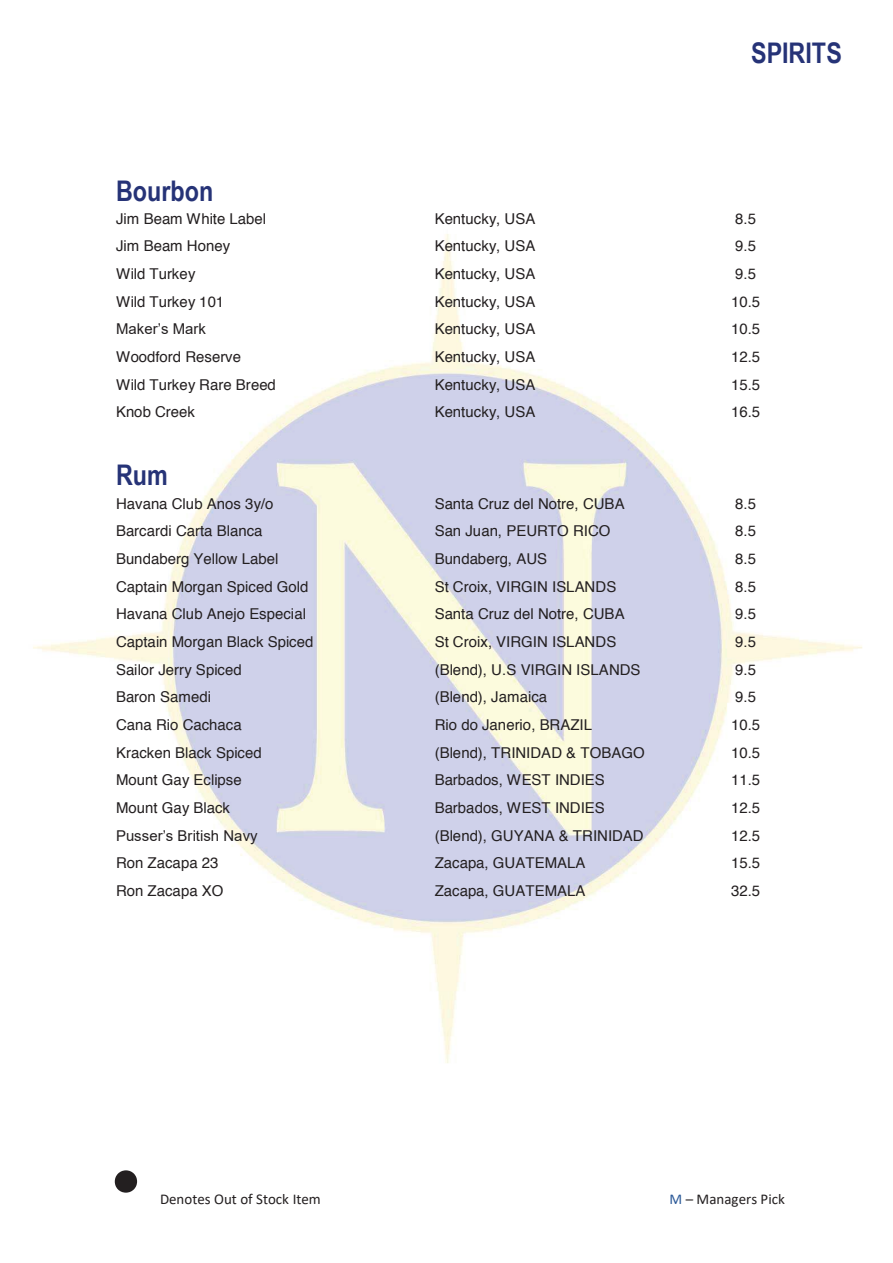
<style>
.page{position:relative;width:893px;height:1263px;background:#fff}
.page>*{position:absolute;margin:0;border:0;box-sizing:border-box;transform-origin:0 0}
.t1{font:700 28.5px "Arial Narrow";color:#263377}
.t2{font:15px "Helvetica";color:#231f20}
.t3{font:15px "Calibri";color:#231f20}
.t4{font:15px "Arial";color:#231f20}
.s1{font-size:72px}
.s2{color:#2b5998}
</style>
<div class="page">
<img style="left:33px;top:234px;width:829px;height:829px">
<h1 class="t1" style="left:751px;top:42px;width:92px">SPIRITS</h1>
<h1 class="t1" style="left:116px;top:180px;width:99px">Bourbon</h1>
<p class="t2" style="left:116px;top:213px;width:151px">Jim Beam White Label</p>
<p class="t2" style="left:435px;top:213px;width:102px">Kentucky, USA</p>
<p class="t2" style="left:735px;top:213px;width:22px">8.5</p>
<p class="t2" style="left:116px;top:240px;width:116px">Jim Beam Honey</p>
<p class="t2" style="left:435px;top:240px;width:102px">Kentucky, USA</p>
<p class="t2" style="left:735px;top:240px;width:22px">9.5</p>
<p class="t2" style="left:116px;top:268px;width:81px">Wild Turkey</p>
<p class="t2" style="left:435px;top:268px;width:102px">Kentucky, USA</p>
<p class="t2" style="left:735px;top:268px;width:22px">9.5</p>
<p class="t2" style="left:116px;top:296px;width:110px">Wild Turkey 101</p>
<p class="t2" style="left:435px;top:296px;width:102px">Kentucky, USA</p>
<p class="t2" style="left:731px;top:296px;width:30px">10.5</p>
<p class="t4" style="left:116px;top:324px;width:91px">Maker’s Mark</p>
<p class="t2" style="left:435px;top:323px;width:102px">Kentucky, USA</p>
<p class="t2" style="left:731px;top:323px;width:30px">10.5</p>
<p class="t2" style="left:116px;top:351px;width:126px">Woodford Reserve</p>
<p class="t2" style="left:435px;top:351px;width:102px">Kentucky, USA</p>
<p class="t2" style="left:731px;top:351px;width:30px">12.5</p>
<p class="t2" style="left:116px;top:379px;width:161px">Wild Turkey Rare Breed</p>
<p class="t2" style="left:435px;top:379px;width:102px">Kentucky, USA</p>
<p class="t2" style="left:731px;top:379px;width:30px">15.5</p>
<p class="t2" style="left:116px;top:406px;width:80px">Knob Creek</p>
<p class="t2" style="left:435px;top:406px;width:102px">Kentucky, USA</p>
<p class="t2" style="left:731px;top:406px;width:30px">16.5</p>
<h1 class="t1" style="left:116px;top:465px;width:53px">Rum</h1>
<p class="t2" style="left:116px;top:498px;width:159px">Havana Club Anos 3y/o</p>
<p class="t2" style="left:435px;top:498px;width:191px">Santa Cruz del Notre, CUBA</p>
<p class="t2" style="left:735px;top:498px;width:22px">8.5</p>
<p class="t2" style="left:116px;top:525px;width:148px">Barcardi Carta Blanca</p>
<p class="t2" style="left:435px;top:525px;width:177px">San Juan, PEURTO RICO</p>
<p class="t2" style="left:735px;top:525px;width:22px">8.5</p>
<p class="t2" style="left:116px;top:553px;width:164px">Bundaberg Yellow Label</p>
<p class="t2" style="left:435px;top:553px;width:114px">Bundaberg, AUS</p>
<p class="t2" style="left:735px;top:553px;width:22px">8.5</p>
<p class="t2" style="left:116px;top:580px;width:194px">Captain Morgan Spiced Gold</p>
<p class="t2" style="left:435px;top:580px;width:183px">St Croix, VIRGIN ISLANDS</p>
<p class="t2" style="left:735px;top:580px;width:22px">8.5</p>
<p class="t2" style="left:116px;top:608px;width:191px">Havana Club Anejo Especial</p>
<p class="t2" style="left:435px;top:608px;width:191px">Santa Cruz del Notre, CUBA</p>
<p class="t2" style="left:735px;top:608px;width:22px">9.5</p>
<p class="t2" style="left:116px;top:636px;width:199px">Captain Morgan Black Spiced</p>
<p class="t2" style="left:435px;top:636px;width:183px">St Croix, VIRGIN ISLANDS</p>
<p class="t2" style="left:735px;top:636px;width:22px">9.5</p>
<p class="t2" style="left:116px;top:663px;width:127px">Sailor Jerry Spiced</p>
<p class="t2" style="left:435px;top:663px;width:207px">(Blend), U.S VIRGIN ISLANDS</p>
<p class="t2" style="left:735px;top:663px;width:22px">9.5</p>
<p class="t2" style="left:116px;top:691px;width:96px">Baron Samedi</p>
<p class="t2" style="left:435px;top:691px;width:114px">(Blend), Jamaica</p>
<p class="t2" style="left:735px;top:691px;width:22px">9.5</p>
<p class="t2" style="left:116px;top:719px;width:127px">Cana Rio Cachaca</p>
<p class="t2" style="left:435px;top:719px;width:159px">Rio do Janerio, BRAZIL</p>
<p class="t2" style="left:731px;top:719px;width:30px">10.5</p>
<p class="t2" style="left:116px;top:746px;width:147px">Kracken Black Spiced</p>
<p class="t2" style="left:435px;top:746px;width:211px">(Blend), TRINIDAD &amp; TOBAGO</p>
<p class="t2" style="left:731px;top:746px;width:30px">10.5</p>
<p class="t2" style="left:116px;top:774px;width:127px">Mount Gay Eclipse</p>
<p class="t2" style="left:435px;top:774px;width:171px">Barbados, WEST INDIES</p>
<p class="t2" style="left:731px;top:774px;width:30px">11.5</p>
<p class="t2" style="left:116px;top:802px;width:115px">Mount Gay Black</p>
<p class="t2" style="left:435px;top:802px;width:171px">Barbados, WEST INDIES</p>
<p class="t2" style="left:731px;top:802px;width:30px">12.5</p>
<p class="t4" style="left:116px;top:830px;width:143px">Pusser’s British Navy</p>
<p class="t2" style="left:435px;top:830px;width:210px">(Blend), GUYANA &amp; TRINIDAD</p>
<p class="t2" style="left:731px;top:830px;width:30px">12.5</p>
<p class="t2" style="left:116px;top:857px;width:104px">Ron Zacapa 23</p>
<p class="t2" style="left:435px;top:857px;width:152px">Zacapa, GUATEMALA</p>
<p class="t2" style="left:731px;top:857px;width:30px">15.5</p>
<p class="t2" style="left:116px;top:885px;width:109px">Ron Zacapa XO</p>
<p class="t2" style="left:435px;top:885px;width:152px">Zacapa, GUATEMALA</p>
<p class="t2" style="left:731px;top:885px;width:30px">32.5</p>
<p class="t3" style="left:108px;top:1189px;width:214px"><span class="s1">•</span> Denotes Out of Stock Item</p>
<p class="t3" style="left:670px;top:1189px;width:117px"><span class="s2">M</span> – Managers Pick</p>
</div>
